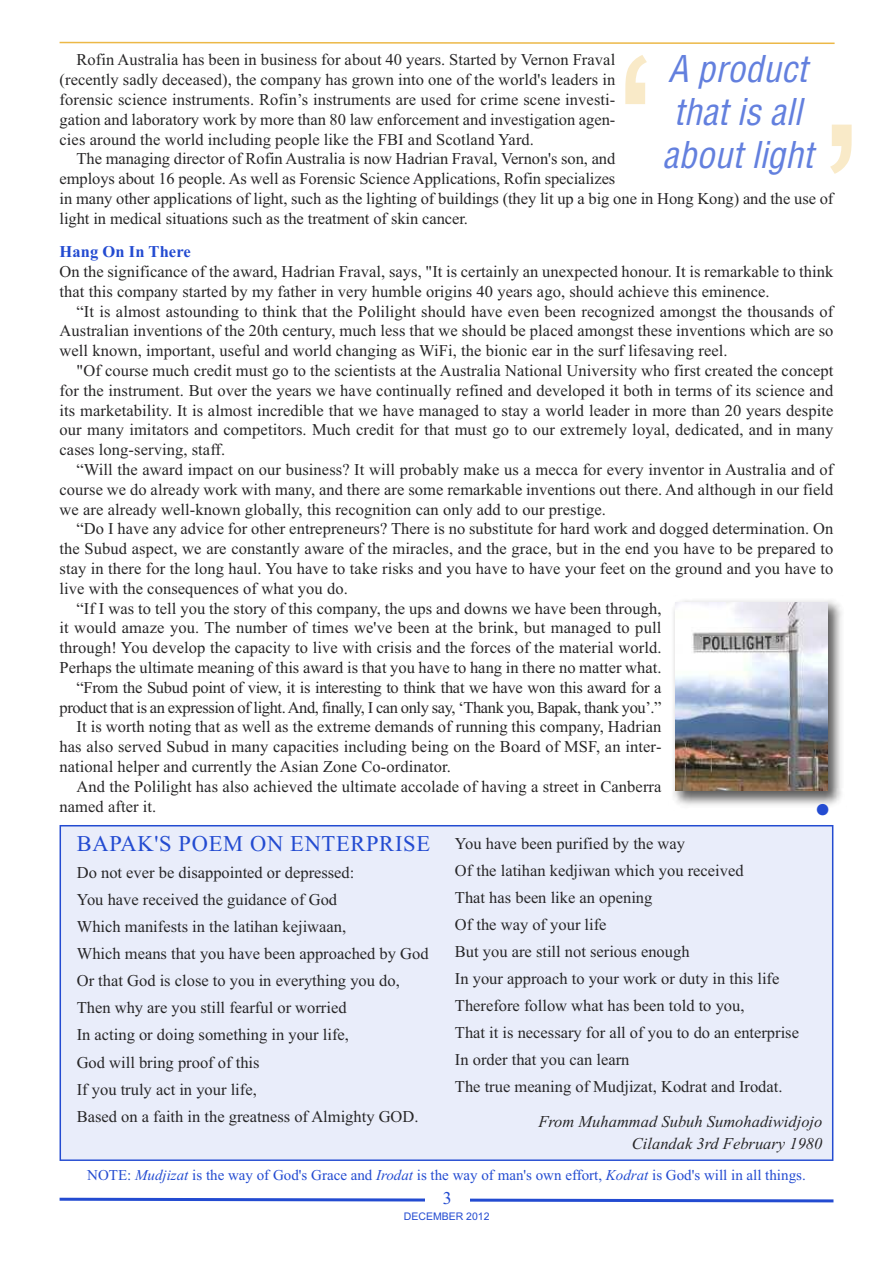
<style>
.page{position:relative;width:893px;height:1263px;background:#fff}
.page>*{position:absolute;margin:0;border:0;box-sizing:border-box;transform-origin:0 0}
.t1{font:210px "Arial";color:#f9eac8}
.t2{font:italic 46.5px "Times New Roman";color:#234bd1}
.t3{font:italic condensed 36px/43.2px "Helvetica";color:#6380de;text-align:center}
.t4{font:22.5px "Times New Roman";letter-spacing:.03em;color:#234bd1}
.t5{font:18px "Times New Roman";color:#234bd1}
.t6{font:16.5px/27px "Times New Roman";letter-spacing:.005em;color:#272627;text-align:justify}
.t7{font:16.5px "Times New Roman";letter-spacing:-.025em;color:#272627}
.t8{font:16.5px "Times New Roman";letter-spacing:-.02em;color:#272627}
.t9{font:italic 16.5px/22.5px "Times New Roman";color:#272627;text-align:right}
.t10{font:700 16.5px "Times New Roman";letter-spacing:.005em;color:#234bd1}
.t11{font:15px "Times New Roman";color:#234bd1}
.t12{font:10.5px "Arial";color:#234bd1}
.s1{font-style:italic}
</style>
<div class="page">
<svg style="left:59px;top:1197px;width:775px;height:6px"></svg>
<div style="left:425px;top:1192px;width:44px;height:37px;background:#fff"></div>
<svg style="left:59px;top:41px;width:776px;height:3px"></svg>
<img style="left:673px;top:600px;width:169px;height:206px">
<img style="left:675px;top:602px;width:152px;height:189px">
<div style="left:61px;top:826px;width:771px;height:333px;background:#e9edfa"></div>
<div style="left:60px;top:825px;width:773px;height:336px;border:2px solid #234bd1"></div>
<p class="t6" style="left:60px;top:50px;width:557px;line-height:19.8px;text-indent:17px">Rofin Australia has been in business for about 40 years. Started by Vernon Fraval (recently sadly deceased), the company has grown into one of the world's leaders in forensic science instruments. Rofin’s instruments are used for crime scene investi&shy;gation and laboratory work by more than 80 law enforcement and investigation agen&shy;cies around the world including people like the FBI and Scotland Yard.</p>
<p class="t6" style="left:60px;top:149px;width:775px;line-height:19.8px;text-align:left;text-indent:17px">The managing director of Rofin Australia is now Hadrian Fraval, Vernon's son, and<br>employs about 16 people. As well as Forensic Science Applications, Rofin specializes<br>in many other applications of light, such as the lighting of buildings (they lit up a big one in Hong Kong) and the use of light in medical situations such as the treatment of skin cancer.</p>
<p class="t10" style="left:60px;top:242px;width:133px">Hang On In There</p>
<p class="t6" style="left:60px;top:261px;width:775px;line-height:19.8px">On the significance of the award, Hadrian Fraval, says, "It is certainly an unexpected honour. It is remarkable to think that this company started by my father in very humble origins 40 years ago, should achieve this eminence.</p>
<p class="t6" style="left:60px;top:301px;width:775px;line-height:19.8px;text-indent:17px">“It is almost astounding to think that the Polilight should have even been recognized amongst the thousands of Australian inventions of the 20th century, much less that we should be placed amongst these inventions which are so well known, important, useful and world changing as WiFi, the bionic ear in the surf lifesaving reel.</p>
<p class="t6" style="left:60px;top:360px;width:775px;line-height:19.8px;text-indent:17px">"Of course much credit must go to the scientists at the Australia National University who first created the concept for the instrument. But over the years we have continually refined and developed it both in terms of its science and its marketability. It is almost incredible that we have managed to stay a world leader in more than 20 years despite our many imitators and competitors. Much credit for that must go to our extremely loyal, dedicated, and in many cases long-serving, staff.</p>
<p class="t6" style="left:60px;top:459px;width:775px;line-height:19.8px;text-indent:17px">“Will the award impact on our business? It will probably make us a mecca for every inventor in Australia and of course we do already work with many, and there are some remarkable inventions out there. And although in our field we are already well-known globally, this recognition can only add to our prestige.</p>
<p class="t6" style="left:77px;top:515px;width:758px">“Do I have any advice for other entrepreneurs? There is no substitute for hard work and dogged determination. On</p>
<p class="t6" style="left:60px;top:535px;width:775px">the Subud aspect, we are constantly aware of the miracles, and the grace, but in the end you have to be prepared to</p>
<p class="t6" style="left:60px;top:555px;width:775px">stay in there for the long haul. You have to take risks and you have to have your feet on the ground and you have to</p>
<p class="t6" style="left:60px;top:574px;width:290px">live with the consequences of what you do.</p>
<p class="t6" style="left:77px;top:594px;width:586px">“If I was to tell you the story of this company, the ups and downs we have been through,</p>
<p class="t6" style="left:60px;top:614px;width:603px">it would amaze you. The number of times we've been at the brink, but managed to pull</p>
<p class="t6" style="left:60px;top:634px;width:603px">through! You develop the capacity to live with crisis and the forces of the material world.</p>
<p class="t6" style="left:60px;top:654px;width:603px">Perhaps the ultimate meaning of this award is that you have to hang in there no matter what.</p>
<p class="t8" style="left:77px;top:677px;width:586px">“From the Subud point of view, it is interesting to think that we have won this award for a</p>
<p class="t7" style="left:60px;top:697px;width:603px">product that is an expression of light.And, finally, I can only say, ‘Thank you, Bapak, thank you’.”</p>
<p class="t6" style="left:77px;top:713px;width:586px">It is worth noting that as well as the extreme demands of running this company, Hadrian</p>
<p class="t6" style="left:60px;top:733px;width:604px">has also served Subud in many capacities including being on the Board of MSF, an inter-</p>
<p class="t6" style="left:60px;top:753px;width:393px">national helper and currently the Asian Zone Co-ordinator.</p>
<p class="t6" style="left:77px;top:772px;width:586px">And the Polilight has also achieved the ultimate accolade of having a street in Canberra</p>
<p class="t6" style="left:60px;top:792px;width:98px">named after it.</p>
<h3 class="t3" style="left:662px;top:50px;width:160px">A product that is all about light</h3>
<h1 class="t1" style="left:612px;top:12px;width:49px">‘</h1>
<h1 class="t1" style="left:865px;top:216px;width:48px;rotate:-180deg">‘</h1>
<h2 class="t2" style="left:814px;top:781px;width:18px">•</h2>
<h3 class="t4" style="left:77px;top:830px;width:355px">BAPAK'S POEM ON ENTERPRISE</h3>
<p class="t6" style="left:77px;top:859px;width:353px;text-align:left">Do not ever be disappointed or depressed:<br>You have received the guidance of God<br>Which manifests in the latihan kejiwaan,<br>Which means that you have been approached by God Or that God is close to you in everything you do, Then why are you still fearful or worried<br>In acting or doing something in your life,<br>God will bring proof of this<br>If you truly act in your life,<br>Based on a faith in the greatness of Almighty GOD.</p>
<p class="t6" style="left:455px;top:830px;width:346px;text-align:left">You have been purified by the way<br>Of the latihan kedjiwan which you received<br>That has been like an opening<br>Of the way of your life<br>But you are still not serious enough<br>In your approach to your work or duty in this life Therefore follow what has been told to you,<br>That it is necessary for all of you to do an enterprise In order that you can learn<br>The true meaning of Mudjizat, Kodrat and Irodat.</p>
<p class="t9" style="left:538px;top:1110px;width:286px">From Muhammad Subuh Sumohadiwidjojo<br>Cilandak 3rd February 1980</p>
<p class="t11" style="left:87px;top:1166px;width:720px">NOTE: <span class="s1">Mudjizat</span> is the way of God's Grace and <span class="s1">Irodat</span> is the way of man's own effort, <span class="s1">Kodrat</span> is God's will in all things.</p>
<p class="t5" style="left:443px;top:1188px;width:10px">3</p>
<p class="t12" style="left:404px;top:1210px;width:87px">DECEMBER 2012</p>
</div>
